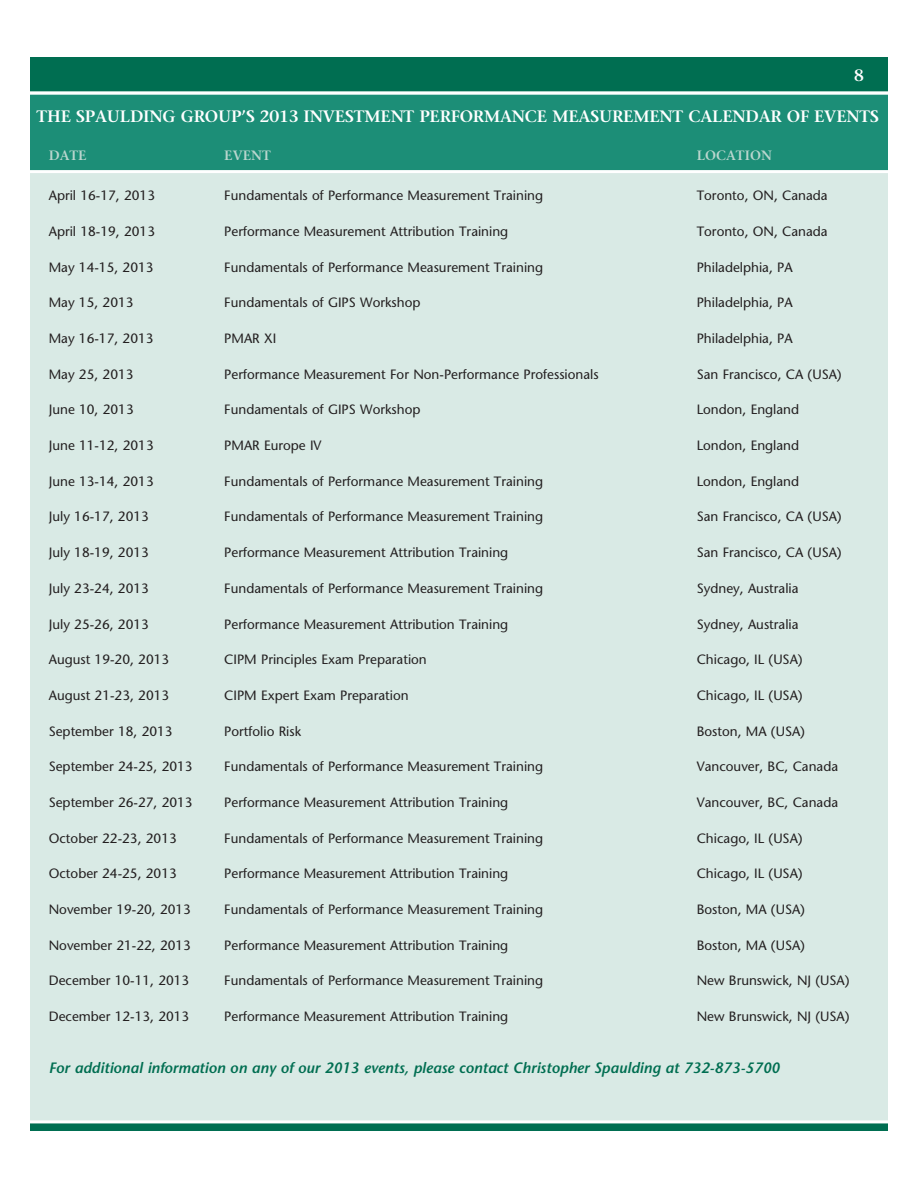
<style>
.page{position:relative;width:918px;height:1188px;background:#fff}
.page>*{position:absolute;margin:0;border:0;box-sizing:border-box;transform-origin:0 0}
.t1{font:600 16.5px "Stone Serif";letter-spacing:-.01em;color:#fff}
.t2{font:italic 600 15px "Stone Sans";color:#006e51}
.t3{font:13.5px "Stone Sans";color:#231f20}
.t4{font:600 13.5px "Stone Serif";color:#bad6ce}
</style>
<div class="page">
<div style="left:27px;top:122px;width:864px;height:1005px;background:#d9eae5;border:3px solid #fff"></div>
<div style="left:27px;top:54px;width:864px;height:40px;background:#006e51;border:3px solid #fff"></div>
<div style="left:27px;top:1120px;width:864px;height:14px;background:#006e51;border:3px solid #fff"></div>
<div style="left:27px;top:92px;width:864px;height:81px;background:#1c8e77;border:3px solid #fff"></div>
<p class="t1" style="left:854px;top:65px;width:11px">8</p>
<p class="t1" style="left:37px;top:106px;width:71px">THE SPAULDING</p>
<p class="t1" style="left:181px;top:106px;width:27px">GROU</p>
<p class="t1" style="left:231px;top:106px;width:127px">P’S 2013 INVESTM</p>
<p class="t1" style="left:380px;top:106px;width:73px">ENT PERFORMANC</p>
<p class="t1" style="left:537px;top:106px;width:54px">E MEASUR</p>
<p class="t1" style="left:623px;top:106px;width:123px">EMENT CALENDAR</p>
<p class="t1" style="left:787px;top:106px;width:72px">OF EVENTS</p>
<p class="t4" style="left:49px;top:147px;width:91px">DATE EV</p>
<p class="t4" style="left:243px;top:147px;width:17px">ENT</p>
<p class="t4" style="left:697px;top:147px;width:18px">LOCATION</p>
<p class="t3" style="left:49px;top:187px;width:108px">April 16-17, 2013</p>
<p class="t3" style="left:224px;top:187px;width:320px">Fundamentals of Performance Measurement Training</p>
<p class="t3" style="left:697px;top:187px;width:132px">Toronto, ON, Canada</p>
<p class="t3" style="left:49px;top:223px;width:108px">April 18-19, 2013</p>
<p class="t3" style="left:224px;top:223px;width:286px">Performance Measurement Attribution Training</p>
<p class="t3" style="left:697px;top:223px;width:132px">Toronto, ON, Canada</p>
<p class="t3" style="left:49px;top:259px;width:106px">May 14-15, 2013</p>
<p class="t3" style="left:224px;top:259px;width:320px">Fundamentals of Performance Measurement Training</p>
<p class="t3" style="left:697px;top:259px;width:97px">Philadelphia, PA</p>
<p class="t3" style="left:49px;top:294px;width:86px">May 15, 2013</p>
<p class="t3" style="left:224px;top:294px;width:198px">Fundamentals of GIPS Workshop</p>
<p class="t3" style="left:697px;top:294px;width:97px">Philadelphia, PA</p>
<p class="t3" style="left:49px;top:330px;width:106px">May 16-17, 2013</p>
<p class="t3" style="left:224px;top:330px;width:54px">PMAR XI</p>
<p class="t3" style="left:697px;top:330px;width:97px">Philadelphia, PA</p>
<p class="t3" style="left:49px;top:366px;width:86px">May 25, 2013</p>
<p class="t3" style="left:224px;top:366px;width:376px">Performance Measurement For Non-Performance Professionals</p>
<p class="t3" style="left:697px;top:366px;width:146px">San Francisco, CA (USA)</p>
<p class="t3" style="left:49px;top:401px;width:87px">June 10, 2013</p>
<p class="t3" style="left:224px;top:401px;width:198px">Fundamentals of GIPS Workshop</p>
<p class="t3" style="left:697px;top:401px;width:104px">London, England</p>
<p class="t3" style="left:49px;top:437px;width:107px">June 11-12, 2013</p>
<p class="t3" style="left:224px;top:437px;width:99px">PMAR Europe IV</p>
<p class="t3" style="left:697px;top:437px;width:104px">London, England</p>
<p class="t3" style="left:49px;top:473px;width:107px">June 13-14, 2013</p>
<p class="t3" style="left:224px;top:473px;width:320px">Fundamentals of Performance Measurement Training</p>
<p class="t3" style="left:697px;top:473px;width:104px">London, England</p>
<p class="t3" style="left:49px;top:508px;width:102px">July 16-17, 2013</p>
<p class="t3" style="left:224px;top:508px;width:320px">Fundamentals of Performance Measurement Training</p>
<p class="t3" style="left:697px;top:508px;width:146px">San Francisco, CA (USA)</p>
<p class="t3" style="left:49px;top:544px;width:102px">July 18-19, 2013</p>
<p class="t3" style="left:224px;top:544px;width:286px">Performance Measurement Attribution Training</p>
<p class="t3" style="left:697px;top:544px;width:146px">San Francisco, CA (USA)</p>
<p class="t3" style="left:49px;top:580px;width:102px">July 23-24, 2013</p>
<p class="t3" style="left:224px;top:580px;width:320px">Fundamentals of Performance Measurement Training</p>
<p class="t3" style="left:697px;top:580px;width:103px">Sydney, Australia</p>
<p class="t3" style="left:49px;top:616px;width:102px">July 25-26, 2013</p>
<p class="t3" style="left:224px;top:616px;width:286px">Performance Measurement Attribution Training</p>
<p class="t3" style="left:697px;top:616px;width:103px">Sydney, Australia</p>
<p class="t3" style="left:49px;top:651px;width:122px">August 19-20, 2013</p>
<p class="t3" style="left:224px;top:651px;width:204px">CIPM Principles Exam Preparation</p>
<p class="t3" style="left:697px;top:651px;width:107px">Chicago, IL (USA)</p>
<p class="t3" style="left:49px;top:687px;width:122px">August 21-23, 2013</p>
<p class="t3" style="left:224px;top:687px;width:186px">CIPM Expert Exam Preparation</p>
<p class="t3" style="left:697px;top:687px;width:107px">Chicago, IL (USA)</p>
<p class="t3" style="left:49px;top:723px;width:125px">September 18, 2013</p>
<p class="t3" style="left:224px;top:723px;width:78px">Portfolio Risk</p>
<p class="t3" style="left:697px;top:723px;width:110px">Boston, MA (USA)</p>
<p class="t3" style="left:49px;top:758px;width:145px">September 24-25, 2013</p>
<p class="t3" style="left:224px;top:758px;width:320px">Fundamentals of Performance Measurement Training</p>
<p class="t3" style="left:697px;top:758px;width:143px">Vancouver, BC, Canada</p>
<p class="t3" style="left:49px;top:794px;width:145px">September 26-27, 2013</p>
<p class="t3" style="left:224px;top:794px;width:286px">Performance Measurement Attribution Training</p>
<p class="t3" style="left:697px;top:794px;width:143px">Vancouver, BC, Canada</p>
<p class="t3" style="left:49px;top:830px;width:130px">October 22-23, 2013</p>
<p class="t3" style="left:224px;top:830px;width:320px">Fundamentals of Performance Measurement Training</p>
<p class="t3" style="left:697px;top:830px;width:107px">Chicago, IL (USA)</p>
<p class="t3" style="left:49px;top:865px;width:130px">October 24-25, 2013</p>
<p class="t3" style="left:224px;top:865px;width:286px">Performance Measurement Attribution Training</p>
<p class="t3" style="left:697px;top:865px;width:107px">Chicago, IL (USA)</p>
<p class="t3" style="left:49px;top:901px;width:144px">November 19-20, 2013</p>
<p class="t3" style="left:224px;top:901px;width:320px">Fundamentals of Performance Measurement Training</p>
<p class="t3" style="left:697px;top:901px;width:110px">Boston, MA (USA)</p>
<p class="t3" style="left:49px;top:937px;width:144px">November 21-22, 2013</p>
<p class="t3" style="left:224px;top:937px;width:286px">Performance Measurement Attribution Training</p>
<p class="t3" style="left:697px;top:937px;width:110px">Boston, MA (USA)</p>
<p class="t3" style="left:49px;top:972px;width:142px">December 10-11, 2013</p>
<p class="t3" style="left:224px;top:972px;width:320px">Fundamentals of Performance Measurement Training</p>
<p class="t3" style="left:697px;top:972px;width:154px">New Brunswick, NJ (USA)</p>
<p class="t3" style="left:49px;top:1008px;width:142px">December 12-13, 2013</p>
<p class="t3" style="left:224px;top:1008px;width:286px">Performance Measurement Attribution Training</p>
<p class="t3" style="left:697px;top:1008px;width:154px">New Brunswick, NJ (USA)</p>
<p class="t2" style="left:49px;top:1059px;width:733px">For additional information on any of our 2013 events, please contact Christopher Spaulding at 732-873-5700</p>
</div>
